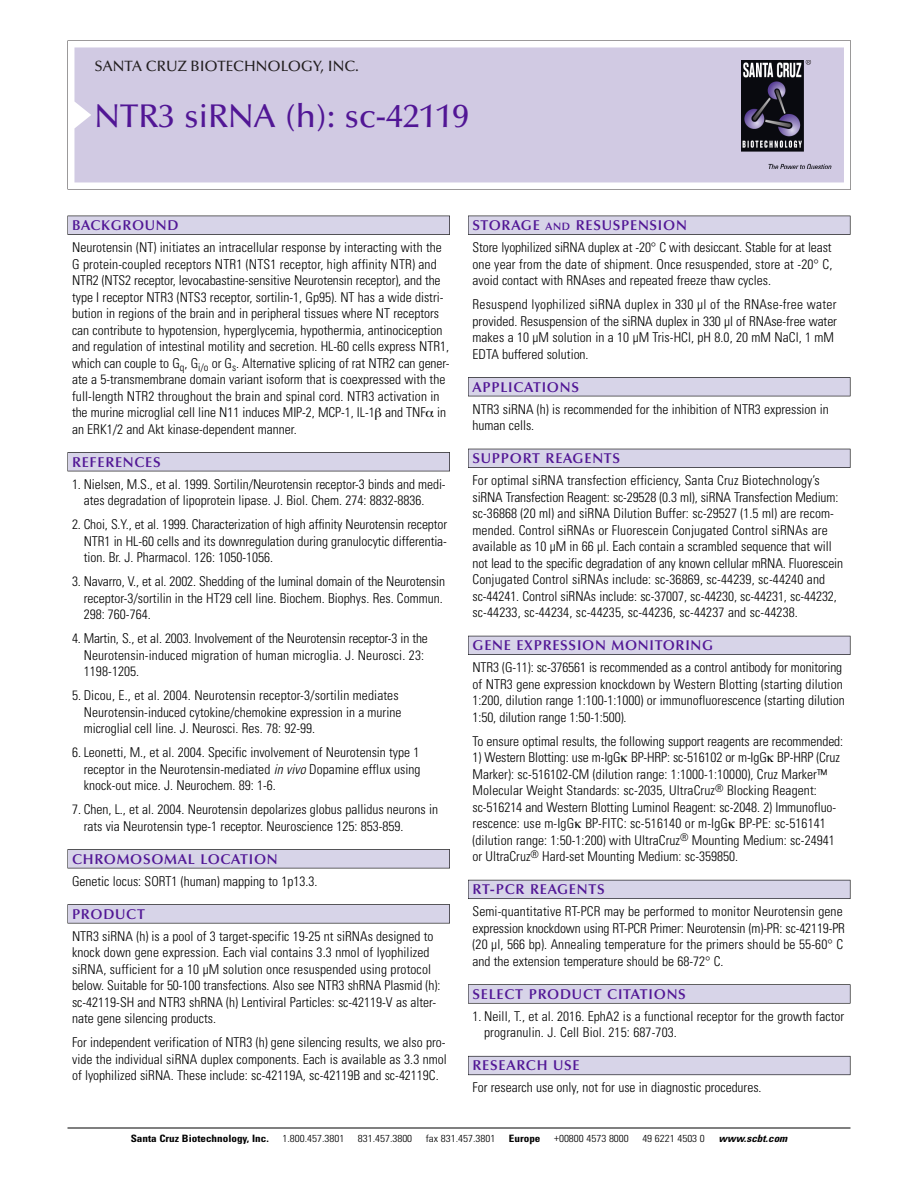
<style>
.page{position:relative;width:918px;height:1188px;background:#fff}
.page>*{position:absolute;margin:0;border:0;box-sizing:border-box;transform-origin:0 0}
.t1{font:500 33px "Optima";color:#511695}
.t2{font:500 15px "Optima";color:#231f20}
.t3{font:600 14.25px "Optima";letter-spacing:.05em;color:#511695}
.t4{font:300 condensed 13.5px/16.5px "Univers";color:#000}
.t5{font:300 condensed 10.2px "Univers";color:#000;scale:1.1 1}
.t6{font:700 condensed 10.2px "Univers";color:#000;scale:1.1 1}
.t7{font:italic 700 condensed 10.2px "Univers";color:#000;scale:1.1 1}
.s1{font-style:italic}
.s2{font-size:10.65px}
</style>
<div class="page">
<svg style="left:74px;top:41px;width:777px;height:148px"></svg>
<div style="left:74px;top:47px;width:770px;height:135px;background:#d1cae3"></div>
<img style="left:741px;top:60px;width:90px;height:108px">
<div style="left:68px;top:216px;width:382px;height:19px;background:#535256"></div>
<div style="left:68px;top:216px;width:381px;height:18px;background:#d7d4e8"></div>
<div style="left:68px;top:452px;width:382px;height:19px;background:#515155"></div>
<div style="left:68px;top:453px;width:381px;height:18px;background:#d7d4e8"></div>
<div style="left:68px;top:849px;width:382px;height:19px;background:#545357"></div>
<div style="left:68px;top:850px;width:381px;height:18px;background:#d7d4e8"></div>
<div style="left:68px;top:904px;width:382px;height:19px;background:#575659"></div>
<div style="left:68px;top:905px;width:381px;height:18px;background:#d7d4e8"></div>
<div style="left:468px;top:216px;width:382px;height:19px;background:#535256"></div>
<div style="left:468px;top:216px;width:382px;height:18px;background:#d7d4e8"></div>
<div style="left:468px;top:377px;width:382px;height:19px;background:#515155"></div>
<div style="left:468px;top:378px;width:382px;height:18px;background:#d7d4e8"></div>
<div style="left:468px;top:449px;width:382px;height:19px;background:#515057"></div>
<div style="left:468px;top:449px;width:382px;height:18px;background:#d7d4e8"></div>
<div style="left:468px;top:636px;width:382px;height:19px;background:#535259"></div>
<div style="left:468px;top:636px;width:382px;height:18px;background:#d7d4e8"></div>
<div style="left:468px;top:880px;width:382px;height:19px;background:#595860"></div>
<div style="left:468px;top:880px;width:382px;height:18px;background:#d7d4e8"></div>
<div style="left:468px;top:984px;width:382px;height:20px;background:#676767"></div>
<div style="left:468px;top:985px;width:382px;height:18px;background:#d7d4e8"></div>
<div style="left:468px;top:1056px;width:382px;height:19px;background:#686770"></div>
<div style="left:468px;top:1057px;width:382px;height:18px;background:#d7d4e8"></div>
<hr style="left:68px;top:1128px;width:782px;height:1px;background:#000">
<p class="t2" style="left:94px;top:60px;width:266px">SANTA CRUZ BIOTECHNOLOGY, INC.</p>
<p class="t1" style="left:94px;top:102px;width:376px">NTR3 siRNA (h): sc-42119</p>
<p class="t3" style="left:72px;top:219px;width:108px">BACKGROUND</p>
<p class="t4" style="left:72px;top:240px;width:379px">Neurotensin (NT) initiates an intracellular response by interacting with the G protein-coupled receptors NTR1 (NTS1 receptor, high affinity NTR) and NTR2 (NTS2 receptor, levocabastine-sensitive Neurotensin receptor), and the type I receptor NTR3 (NTS3 receptor, sortilin-1, Gp95). NT has a wide distri&shy;bution in regions of the brain and in peripheral tissues where NT receptors can contribute to hypotension, hyperglycemia, hypothermia, antinociception and regulation of intestinal motility and secretion. HL-60 cells express NTR1, which can couple to G<sub>q</sub>, G<sub>i/o</sub> or G<sub>s</sub>. Alternative splicing of rat NTR2 can gener&shy;ate a 5-transmembrane domain variant isoform that is coexpressed with the full-length NTR2 throughout the brain and spinal cord. NTR3 activation in the murine microglial cell line N11 induces MIP-2, MCP-1, IL-1 and TNF in an ERK1/2 and Akt kinase-dependent manner.</p>
<p class="t3" style="left:72px;top:456px;width:90px">REFERENCES</p>
<p class="t4" style="left:84px;top:477px;width:364px;text-indent:-12px">1. Nielsen, M.S., et al. 1999. Sortilin/Neurotensin receptor-3 binds and medi&shy;ates degradation of lipoprotein lipase. J. Biol. Chem. 274: 8832-8836.</p>
<p class="t4" style="left:84px;top:517px;width:365px;text-align:justify;text-indent:-12px">2. Choi, S.Y., et al. 1999. Characterization of high affinity Neurotensin receptor NTR1 in HL-60 cells and its downregulation during granulocytic differentia&shy;tion. Br. J. Pharmacol. 126: 1050-1056.</p>
<p class="t4" style="left:84px;top:574px;width:363px;text-indent:-12px">3. Navarro, V., et al. 2002. Shedding of the luminal domain of the Neurotensin receptor-3/sortilin in the HT29 cell line. Biochem. Biophys. Res. Commun.<br>298: 760-764.</p>
<p class="t4" style="left:84px;top:631px;width:346px;text-indent:-12px">4. Martin, S., et al. 2003. Involvement of the Neurotensin receptor-3 in the<br>Neurotensin-induced migration of human microglia. J. Neurosci. 23:<br>1198-1205.</p>
<p class="t4" style="left:84px;top:688px;width:319px;text-indent:-12px">5. Dicou, E., et al. 2004. Neurotensin receptor-3/sortilin mediates<br>Neurotensin-induced cytokine/chemokine expression in a murine microglial cell line. J. Neurosci. Res. 78: 92-99.</p>
<p class="t4" style="left:84px;top:745px;width:338px;text-align:justify;text-indent:-12px">6. Leonetti, M., et al. 2004. Specific involvement of Neurotensin type 1 receptor in the Neurotensin-mediated <span class="s1">in vivo</span> Dopamine efflux using knock-out mice. J. Neurochem. 89: 1-6.</p>
<p class="t4" style="left:84px;top:802px;width:356px;text-indent:-12px">7. Chen, L., et al. 2004. Neurotensin depolarizes globus pallidus neurons in rats via Neurotensin type-1 receptor. Neuroscience 125: 853-859.</p>
<p class="t3" style="left:72px;top:853px;width:207px">CHROMOSOMAL LOCATION</p>
<p class="t4" style="left:72px;top:874px;width:247px">Genetic locus: SORT1 (human) mapping to 1p13.3.</p>
<p class="t3" style="left:72px;top:908px;width:74px">PRODUCT</p>
<p class="t4" style="left:72px;top:929px;width:370px">NTR3 siRNA (h) is a pool of 3 target-specific 19-25 nt siRNAs designed to knock down gene expression. Each vial contains 3.3 nmol of lyophilized siRNA, sufficient for a 10 µM solution once resuspended using protocol below. Suitable for 50-100 transfections. Also see NTR3 shRNA Plasmid (h): sc-42119-SH and NTR3 shRNA (h) Lentiviral Particles: sc-42119-V as alter&shy;nate gene silencing products.</p>
<p class="t4" style="left:72px;top:1036px;width:376px;text-align:justify">For independent verification of NTR3 (h) gene silencing results, we also pro&shy;vide the individual siRNA duplex components. Each is available as 3.3 nmol of lyophilized siRNA. These include: sc-42119A, sc-42119B and sc-42119C.</p>
<p class="t3" style="left:473px;top:219px;width:216px">STORAGE <span class="s2">AND</span> RESUSPENSION</p>
<p class="t4" style="left:473px;top:240px;width:361px;text-align:justify">Store lyophilized siRNA duplex at -20° C with desiccant. Stable for at least one year from the date of shipment. Once resuspended, store at -20° C, avoid contact with RNAses and repeated freeze thaw cycles.</p>
<p class="t4" style="left:473px;top:297px;width:366px">Resuspend lyophilized siRNA duplex in 330 µl of the RNAse-free water provided. Resuspension of the siRNA duplex in 330 µl of RNAse-free water makes a 10 µM solution in a 10 µM Tris-HCl, pH 8.0, 20 mM NaCl, 1 mM EDTA buffered solution.</p>
<p class="t3" style="left:473px;top:381px;width:108px">APPLICATIONS</p>
<p class="t4" style="left:473px;top:402px;width:358px">NTR3 siRNA (h) is recommended for the inhibition of NTR3 expression in human cells.</p>
<p class="t3" style="left:473px;top:452px;width:149px">SUPPORT REAGENTS</p>
<p class="t4" style="left:473px;top:474px;width:372px">For optimal siRNA transfection efficiency, Santa Cruz Biotechnology’s siRNA Transfection Reagent: sc-29528 (0.3 ml), siRNA Transfection Medium: sc-36868 (20 ml) and siRNA Dilution Buffer: sc-29527 (1.5 ml) are recom&shy;mended. Control siRNAs or Fluorescein Conjugated Control siRNAs are available as 10 µM in 66 µl. Each contain a scrambled sequence that will not lead to the specific degradation of any known cellular mRNA. Fluorescein Conjugated Control siRNAs include: sc-36869, sc-44239, sc-44240 and sc-44241. Control siRNAs include: sc-37007, sc-44230, sc-44231, sc-44232, sc-44233, sc-44234, sc-44235, sc-44236, sc-44237 and sc-44238.</p>
<p class="t3" style="left:473px;top:639px;width:242px">GENE EXPRESSION MONITORING</p>
<p class="t4" style="left:473px;top:661px;width:374px">NTR3 (G-11): sc-376561 is recommended as a control antibody for monitoring of NTR3 gene expression knockdown by Western Blotting (starting dilution 1:200, dilution range 1:100-1:1000) or immunofluorescence (starting dilution 1:50, dilution range 1:50-1:500).</p>
<p class="t4" style="left:473px;top:734px;width:372px">To ensure optimal results, the following support reagents are recommended:</p>
<p class="t4" style="left:473px;top:751px;width:369px">1) Western Blotting: use m-IgG BP-HRP: sc-516102 or m-IgG BP-HRP (Cruz Marker): sc-516102-CM (dilution range: 1:1000-1:10000), Cruz Marker™ Molecular Weight Standards: sc-2035, UltraCruz<sup>®</sup> Blocking Reagent: sc-516214 and Western Blotting Luminol Reagent: sc-2048. 2) Immunofluo&shy;rescence: use m-IgG BP-FITC: sc-516140 or m-IgG BP-PE: sc-516141 (dilution range: 1:50-1:200) with UltraCruz<sup>®</sup> Mounting Medium: sc-24941 or UltraCruz<sup>®</sup> Hard-set Mounting Medium: sc-359850.</p>
<p class="t3" style="left:473px;top:883px;width:134px">RT-PCR REAGENTS</p>
<p class="t4" style="left:473px;top:905px;width:374px">Semi-quantitative RT-PCR may be performed to monitor Neurotensin gene expression knockdown using RT-PCR Primer: Neurotensin (m)-PR: sc-42119-PR (20 µl, 566 bp). Annealing temperature for the primers should be 55-60° C and the extension temperature should be 68-72° C.</p>
<p class="t3" style="left:473px;top:988px;width:215px">SELECT PRODUCT CITATIONS</p>
<p class="t4" style="left:484px;top:1009px;width:362px;text-indent:-12px">1. Neill, T., et al. 2016. EphA2 is a functional receptor for the growth factor progranulin. J. Cell Biol. 215: 687-703.</p>
<p class="t3" style="left:473px;top:1060px;width:109px">RESEARCH USE</p>
<p class="t4" style="left:473px;top:1081px;width:291px">For research use only, not for use in diagnostic procedures.</p>
<p class="t6" style="left:131px;top:1135px;width:127px">Santa Cruz Biotechnology, Inc.</p>
<p class="t5" style="left:282px;top:1135px;width:58px">1.800.457.3801</p>
<p class="t5" style="left:358px;top:1135px;width:51px">831.457.3800</p>
<p class="t5" style="left:426px;top:1135px;width:65px">fax 831.457.3801</p>
<p class="t6" style="left:509px;top:1135px;width:30px">Europe</p>
<p class="t5" style="left:554px;top:1135px;width:69px">+00800 4573 8000</p>
<p class="t5" style="left:642px;top:1135px;width:58px">49 6221 4503 0</p>
<p class="t7" style="left:719px;top:1135px;width:66px">www.scbt.com</p>
</div>
